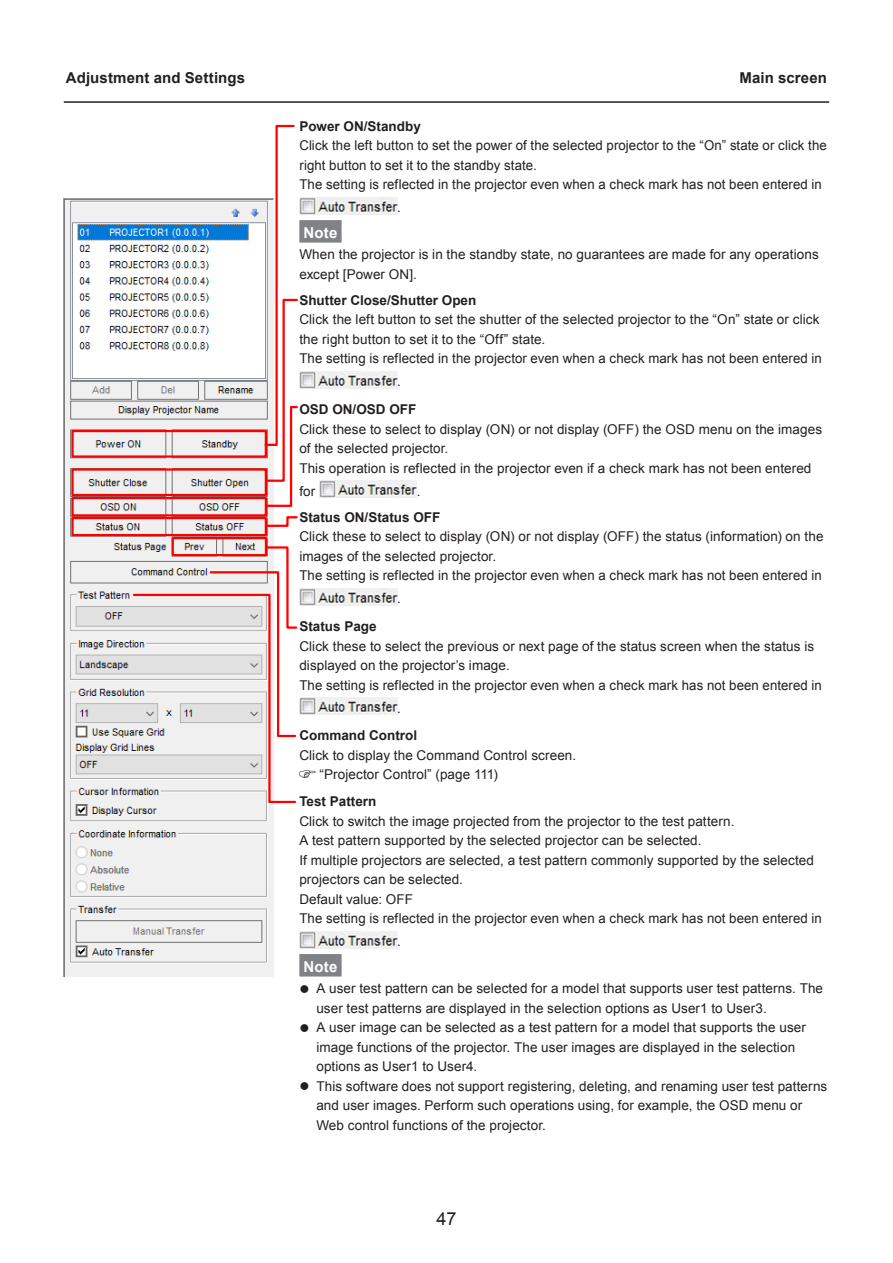
<style>
.page{position:relative;width:893px;height:1263px;background:#fff}
.page>*{position:absolute;margin:0;border:0;box-sizing:border-box;transform-origin:0 0}
.t1{font:18px "Arial";color:#231f20}
.t2{font:700 15px "Arial";letter-spacing:.01em;color:#231f20}
.t3{font:700 15px "Arial";letter-spacing:.005em;color:#fff}
.t4{font:13.5px/19.5px "Arial";letter-spacing:.01em;color:#231f20}
.t5{font:700 13.5px "Arial";color:#231f20}
</style>
<div class="page">
<hr style="left:64px;top:101px;width:765px;height:2px;background:#231f20">
<img style="left:64px;top:198px;width:210px;height:779px">
<div style="left:299px;top:220px;width:43px;height:23px;background:#808285"></div>
<img style="left:299px;top:197px;width:98px;height:17px">
<img style="left:299px;top:371px;width:98px;height:17px">
<img style="left:316px;top:588px;width:81px;height:17px">
<div style="left:299px;top:954px;width:43px;height:22px;background:#808285"></div>
<img style="left:299px;top:931px;width:98px;height:17px">
<img style="left:316px;top:698px;width:81px;height:17px">
<div style="left:71px;top:430px;width:196px;height:28px;border:2px solid #f00"></div>
<div style="left:71px;top:468px;width:196px;height:28px;border:2px solid #f00"></div>
<div style="left:71px;top:517px;width:196px;height:19px;border:2px solid #f00"></div>
<div style="left:172px;top:537px;width:95px;height:19px;border:2px solid #f00"></div>
<svg style="left:264px;top:515px;width:34px;height:13px"></svg>
<svg style="left:132px;top:545px;width:184px;height:259px"></svg>
<img style="left:319px;top:480px;width:98px;height:17px">
<div style="left:71px;top:497px;width:196px;height:19px;border:2px solid #f00"></div>
<svg style="left:263px;top:124px;width:35px;height:384px"></svg>
<p class="t2" style="left:66px;top:68px;width:181px">Adjustment and Settings</p>
<p class="t2" style="left:739px;top:68px;width:89px">Main screen</p>
<p class="t5" style="left:299px;top:117px;width:123px">Power ON/Standby</p>
<p class="t4" style="left:299px;top:136px;width:529px">Click the left button to set the power of the selected projector to the “On” state or click the right button to set it to the standby state.<br>The setting is reflected in the projector even when a check mark has not been entered in</p>
<p class="t4" style="left:397px;top:198px;width:5px">.</p>
<p class="t3" style="left:304px;top:223px;width:35px">Note</p>
<p class="t4" style="left:299px;top:245px;width:521px">When the projector is in the standby state, no guarantees are made for any operations except [Power ON].</p>
<p class="t5" style="left:299px;top:291px;width:179px">Shutter Close/Shutter Open</p>
<p class="t4" style="left:299px;top:310px;width:524px">Click the left button to set the shutter of the selected projector to the “On” state or click the right button to set it to the “Off” state.<br>The setting is reflected in the projector even when a check mark has not been entered in</p>
<p class="t4" style="left:397px;top:372px;width:5px">.</p>
<p class="t5" style="left:299px;top:400px;width:119px">OSD ON/OSD OFF</p>
<p class="t4" style="left:299px;top:419px;width:524px">Click these to select to display (ON) or not display (OFF) the OSD menu on the images of the selected projector.<br>This operation is reflected in the projector even if a check mark has not been entered</p>
<p class="t4" style="left:299px;top:481px;width:17px">for</p>
<p class="t4" style="left:417px;top:481px;width:5px">.</p>
<p class="t5" style="left:299px;top:508px;width:143px">Status ON/Status OFF</p>
<p class="t4" style="left:299px;top:527px;width:526px">Click these to select to display (ON) or not display (OFF) the status (information) on the images of the selected projector.<br>The setting is reflected in the projector even when a check mark has not been entered in</p>
<p class="t4" style="left:397px;top:589px;width:5px">.</p>
<p class="t5" style="left:299px;top:617px;width:79px">Status Page</p>
<p class="t4" style="left:299px;top:636px;width:524px">Click these to select the previous or next page of the status screen when the status is displayed on the projector’s image.<br>The setting is reflected in the projector even when a check mark has not been entered in</p>
<p class="t4" style="left:397px;top:698px;width:5px">.</p>
<p class="t5" style="left:299px;top:726px;width:119px">Command Control</p>
<p class="t4" style="left:319px;top:745px;width:258px;text-indent:-20px">Click to display the Command Control screen. “Projector Control” (page 111)</p>
<p class="t5" style="left:299px;top:792px;width:79px">Test Pattern</p>
<p class="t4" style="left:299px;top:811px;width:524px">Click to switch the image projected from the projector to the test pattern.<br>A test pattern supported by the selected projector can be selected.<br>If multiple projectors are selected, a test pattern commonly supported by the selected projectors can be selected.<br>Default value: OFF<br>The setting is reflected in the projector even when a check mark has not been entered in</p>
<p class="t4" style="left:397px;top:932px;width:5px">.</p>
<p class="t3" style="left:304px;top:957px;width:35px">Note</p>
<p class="t4" style="left:316px;top:979px;width:512px">A user test pattern can be selected for a model that supports user test patterns. The user test patterns are displayed in the selection options as User1 to User3.<br>A user image can be selected as a test pattern for a model that supports the user image functions of the projector. The user images are displayed in the selection options as User1 to User4.<br>This software does not support registering, deleting, and renaming user test patterns and user images. Perform such operations using, for example, the OSD menu or Web control functions of the projector.</p>
<h1 class="t1" style="left:436px;top:1207px;width:22px">47</h1>
</div>
